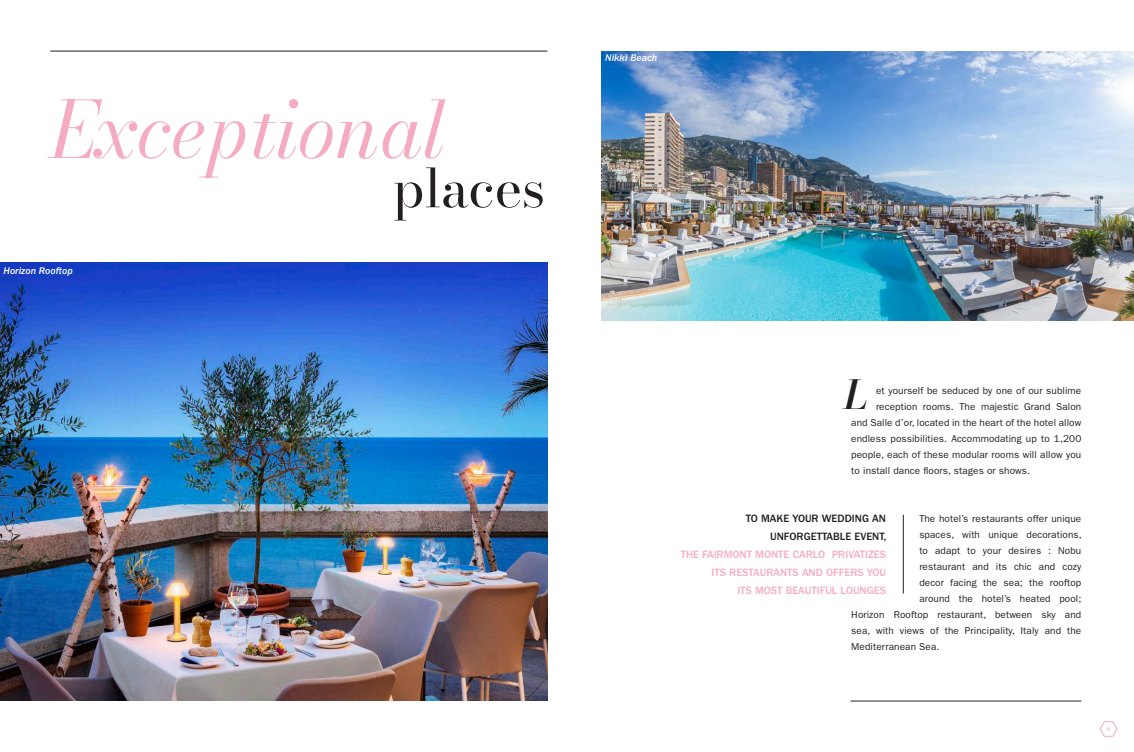
<style>
.page{position:relative;width:1134px;height:752px;background:#fff}
.page>*{position:absolute;margin:0;border:0;box-sizing:border-box;transform-origin:0 0}
.t1{font:italic 78.1px "Bodoni Moda 18 pt";color:#f6acc0}
.t2{font:53px "Bodoni Moda 18 pt";letter-spacing:-.01em;color:#231f20}
.t3{font:italic 600 39.2px "Bodoni Moda 18 pt";color:#231f20}
.t4{font:500 11px/18px "ITC Franklin Gothic Std";color:#f6acc0;text-align:right}
.t5{font:500 11px/18px "ITC Franklin Gothic Std";color:#231f20;text-align:right}
.t6{font:10px "ITC Franklin Gothic Std";letter-spacing:.01em;color:#231f20}
.t7{font:10px "ITC Franklin Gothic Std Med It";color:#fff}
.t8{font:7px "Modern";color:#f6acc0}
</style>
<div class="page">
<svg style="left:1100px;top:721px;width:17px;height:15px"></svg>
<img style="left:601px;top:51px;width:533px;height:269px">
<img style="left:0;top:262px;width:547px;height:438px">
<hr style="left:903px;top:514px;width:1px;height:79px;background:#231f20">
<hr style="left:850px;top:700px;width:231px;height:1px;background:#231f20">
<hr style="left:50px;top:51px;width:497px;height:1px;background:#231f20">
<h1 class="t1" style="left:51px;top:76px;width:396px">Exceptional</h1>
<h2 class="t2" style="left:393px;top:151px;width:154px">places</h2>
<p class="t7" style="left:4px;top:264px;width:71px">Horizon Rooftop</p>
<p class="t7" style="left:605px;top:53px;width:54px">Nikki Beach</p>
<h3 class="t3" style="left:844px;top:368px;width:25px">L</h3>
<p class="t6" style="left:876px;top:385px;width:207px">et yourself be seduced by one of our sublime</p>
<p class="t6" style="left:876px;top:401px;width:207px">reception rooms. The majestic Grand Salon</p>
<p class="t6" style="left:851px;top:417px;width:232px">and Salle d’or, located in the heart of the hotel allow</p>
<p class="t6" style="left:851px;top:433px;width:231px">endless possibilities. Accommodating up to 1,200</p>
<p class="t6" style="left:851px;top:449px;width:232px">people, each of these modular rooms will allow you</p>
<p class="t6" style="left:851px;top:465px;width:180px">to install dance floors, stages or shows.</p>
<p class="t6" style="left:919px;top:513px;width:164px">The hotel’s restaurants offer unique</p>
<p class="t6" style="left:919px;top:529px;width:164px">spaces, with unique decorations,</p>
<p class="t6" style="left:919px;top:545px;width:164px">to adapt to your desires : Nobu</p>
<p class="t6" style="left:919px;top:561px;width:164px">restaurant and its chic and cozy</p>
<p class="t6" style="left:919px;top:577px;width:164px">decor facing the sea; the rooftop</p>
<p class="t6" style="left:919px;top:593px;width:163px">around the hotel’s heated pool;</p>
<p class="t6" style="left:851px;top:609px;width:232px">Horizon Rooftop restaurant, between sky and</p>
<p class="t6" style="left:851px;top:625px;width:231px">sea, with views of the Principality, Italy and the</p>
<p class="t6" style="left:851px;top:641px;width:90px">Mediterranean Sea.</p>
<p class="t5" style="left:746px;top:509px;width:142px">TO MAKE YOUR WEDDING AN<br>UNFORGETTABLE EVENT,</p>
<p class="t4" style="left:681px;top:545px;width:207px">THE FAIRMONT MONTE CARLO PRIVATIZES<br>ITS RESTAURANTS AND OFFERS YOU<br>ITS MOST BEAUTIFUL LOUNGES</p>
<p class="t8" style="left:1107px;top:724px;width:5px">6</p>
</div>
